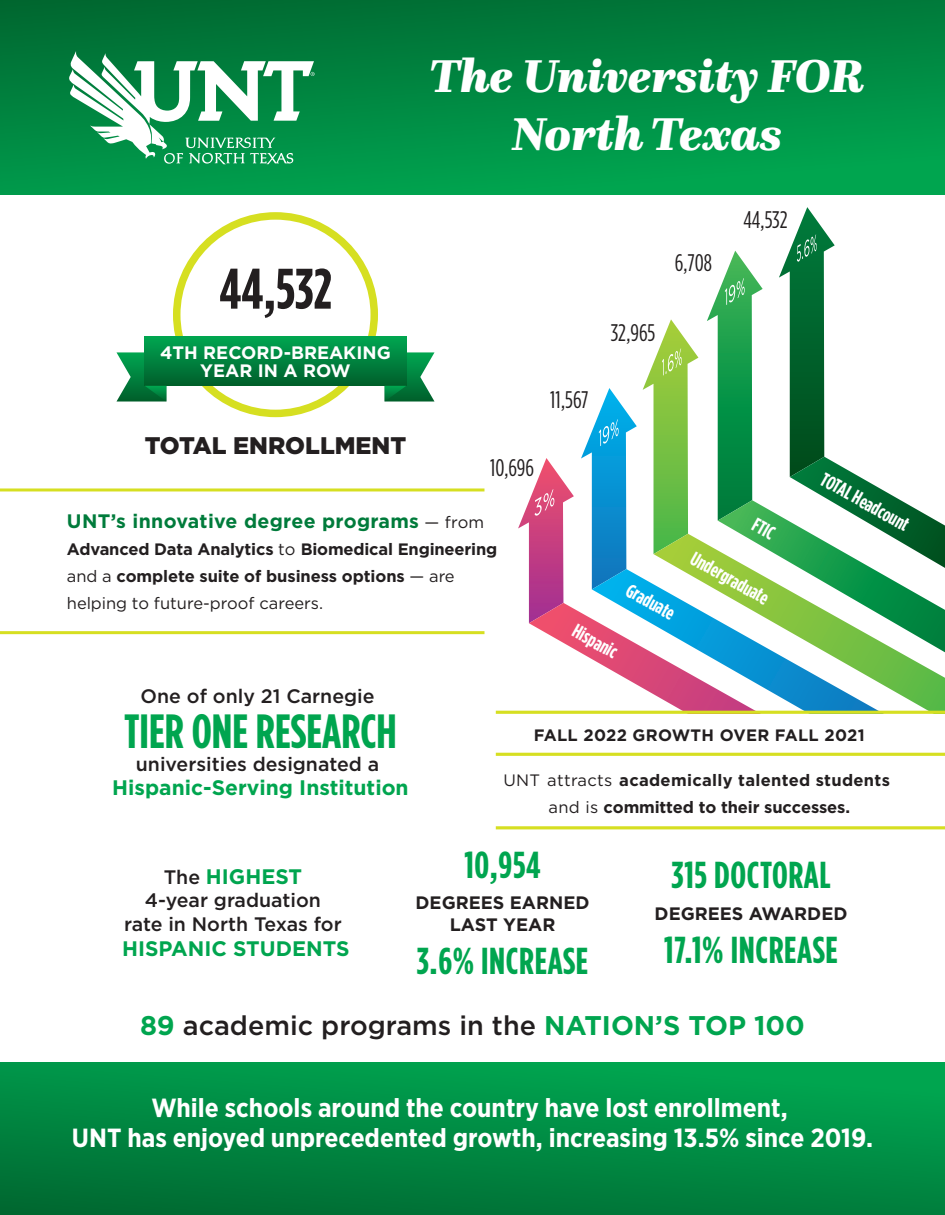
<style>
.page{position:relative;width:945px;height:1215px;background:#fff}
.page>*{position:absolute;margin:0;border:0;box-sizing:border-box;transform-origin:0 0}
.t1{font:700 condensed 57px "Gotham HTF";color:#231f20}
.t2{font:italic 900 48px/57.6px "Questa";color:#fff;text-align:center}
.t3{font:700 condensed 48px "Gotham HTF";color:#00a54f}
.t4{font:700 condensed 37.5px "Gotham HTF";letter-spacing:.015em;color:#00a54f}
.t5{font:500 27px "Gotham HTF";color:#231f20}
.t6{font:700 26.25px/30px "Gotham Narrow";color:#fff;text-align:center}
.t7{font:condensed 24px "Gotham HTF";color:#231f20}
.t8{font:900 24px "Gotham HTF";color:#231f20}
.t9{font:700 21px "Gotham HTF";color:#00a54f}
.t10{font:500 19.5px/23.4px "Gotham HTF";color:#231f20;text-align:center}
.t11{font:700 condensed 19.5px "Gotham HTF";color:#fff}
.t12{font:700 19.5px "Gotham HTF";letter-spacing:.015em;color:#007b3b}
.t13{font:700 18px/21.6px "Gotham HTF";color:#231f20;text-align:center}
.t14{font:700 18px/18px "Gotham HTF";color:#fff;text-align:center}
.t15{font:700 16.5px/27px "Gotham HTF";letter-spacing:-.01em;color:#231f20}
.t16{font:700 16.5px/27px "Gotham HTF";letter-spacing:.015em;color:#231f20;text-align:center}
.t17{font:700 16.5px "Gotham HTF";letter-spacing:.02em;color:#231f20}
.s1{font-weight:400;font-size:16.5px;color:#231f20}
.s2{font-weight:400}
.s3{font-weight:500;font-size:19.5px;color:#231f20}
.s4{font-weight:700;color:#00a54f}
</style>
<div class="page">
<img style="left:0;top:230px;width:945px;height:600px">
<div style="left:0;top:1063px;width:945px;height:152px;background:linear-gradient(to bottom,#00a24f,#007337)"></div>
<div style="left:173px;top:212px;width:205px;height:205px;border:8px solid #d6df21;border-radius:50%"></div>
<div style="left:145px;top:337px;width:261px;height:49px;background:linear-gradient(to bottom,#00a551,#005e2b)"></div>
<svg style="left:116px;top:352px;width:50px;height:50px;background:#29915b"></svg>
<svg style="left:385px;top:352px;width:50px;height:50px;background:#29925b"></svg>
<hr style="left:0;top:488px;width:484px;height:3px;background:#d6df21">
<hr style="left:0;top:631px;width:484px;height:3px;background:#d6df21">
<svg style="left:654px;top:534px;width:291px;height:177px"></svg>
<svg style="left:592px;top:569px;width:294px;height:142px"></svg>
<svg style="left:529px;top:603px;width:356px;height:108px"></svg>
<svg style="left:581px;top:388px;width:56px;height:201px"></svg>
<svg style="left:643px;top:319px;width:55px;height:235px"></svg>
<svg style="left:707px;top:207px;width:238px;height:445px"></svg>
<svg style="left:518px;top:458px;width:56px;height:165px"></svg>
<div style="left:508px;top:714px;width:437px;height:112px;background:#fff"></div>
<hr style="left:496px;top:711px;width:449px;height:3px;background:#d6df21">
<hr style="left:496px;top:753px;width:449px;height:3px;background:#d6df21">
<hr style="left:496px;top:826px;width:449px;height:3px;background:#d6df21">
<div style="left:0;top:1px;width:945px;height:194px;background:linear-gradient(to bottom,#007136,#00a550)"></div>
<svg style="left:68px;top:51px;width:247px;height:113px"></svg>
<h2 class="t2" style="left:429px;top:47px;width:436px">The University FOR<br>North Texas</h2>
<h1 class="t1" style="left:219px;top:257px;width:114px">44,532</h1>
<p class="t14" style="left:160px;top:343px;width:232px">4TH RECORD-BREAKING<br>YEAR IN A ROW</p>
<h3 class="t8" style="left:145px;top:431px;width:263px">TOTAL ENROLLMENT</h3>
<h3 class="t7" style="left:490px;top:455px;width:45px">10,696</h3>
<p class="t12" style="left:67px;top:510px;width:419px">UNT’s innovative degree programs <span class="s1">— from</span></p>
<p class="t15" style="left:67px;top:536px;width:432px">Advanced Data Analytics <span class="s2">to</span> Biomedical Engineering <span class="s2">and a</span> complete suite of business options <span class="s2">— are helping to future-proof careers.</span></p>
<h3 class="t7" style="left:550px;top:387px;width:40px">11,567</h3>
<h3 class="t7" style="left:611px;top:320px;width:46px">32,965</h3>
<h3 class="t7" style="left:675px;top:250px;width:38px">6,708</h3>
<h3 class="t7" style="left:743px;top:206px;width:46px">44,532</h3>
<p class="t11" style="left:633px;top:579px;width:54px;rotate:29deg">Graduate</p>
<p class="t11" style="left:759px;top:514px;width:24px;rotate:29deg">FTIC</p>
<p class="t11" style="left:697px;top:547px;width:88px;rotate:29deg">Undergraduate</p>
<p class="t11" style="left:579px;top:620px;width:50px;rotate:29deg">Hispanic</p>
<p class="t11" style="left:827px;top:468px;width:99px;rotate:29deg">TOTAL Headcount</p>
<p class="t10" style="left:141px;top:684px;width:235px">One of only 21 Carnegie</p>
<h2 class="t3" style="left:124px;top:704px;width:274px">TIER ONE RESEARCH</h2>
<p class="t10" style="left:136px;top:752px;width:245px">universities designated a</p>
<p class="t9" style="left:112px;top:775px;width:298px">Hispanic-Serving Institution</p>
<p class="t17" style="left:534px;top:725px;width:332px">FALL 2022 GROWTH OVER FALL 2021</p>
<p class="t16" style="left:503px;top:766px;width:388px"><span class="s2">UNT attracts</span> academically talented students <span class="s2">and is</span> committed to their successes.</p>
<p class="t9" style="left:164px;top:865px;width:140px"><span class="s3">The</span> HIGHEST</p>
<p class="t10" style="left:124px;top:888px;width:219px">4-year graduation rate in North Texas for</p>
<p class="t9" style="left:122px;top:937px;width:229px">HISPANIC STUDENTS</p>
<h3 class="t4" style="left:464px;top:843px;width:78px">10,954</h3>
<p class="t13" style="left:416px;top:891px;width:175px">DEGREES EARNED<br>LAST YEAR</p>
<h3 class="t4" style="left:417px;top:940px;width:173px">3.6% INCREASE</h3>
<h3 class="t4" style="left:672px;top:854px;width:161px">315 DOCTORAL</h3>
<p class="t13" style="left:655px;top:902px;width:194px">DEGREES AWARDED</p>
<h3 class="t4" style="left:664px;top:929px;width:175px">17.1% INCREASE</h3>
<h3 class="t5" style="left:140px;top:1010px;width:666px"><span class="s4">89</span> academic programs in the <span class="s4">NATION’S TOP 100</span></h3>
<h3 class="t6" style="left:72px;top:1093px;width:803px">While schools around the country have lost enrollment,<br>UNT has enjoyed unprecedented growth, increasing 13.5% since 2019.</h3>
</div>
